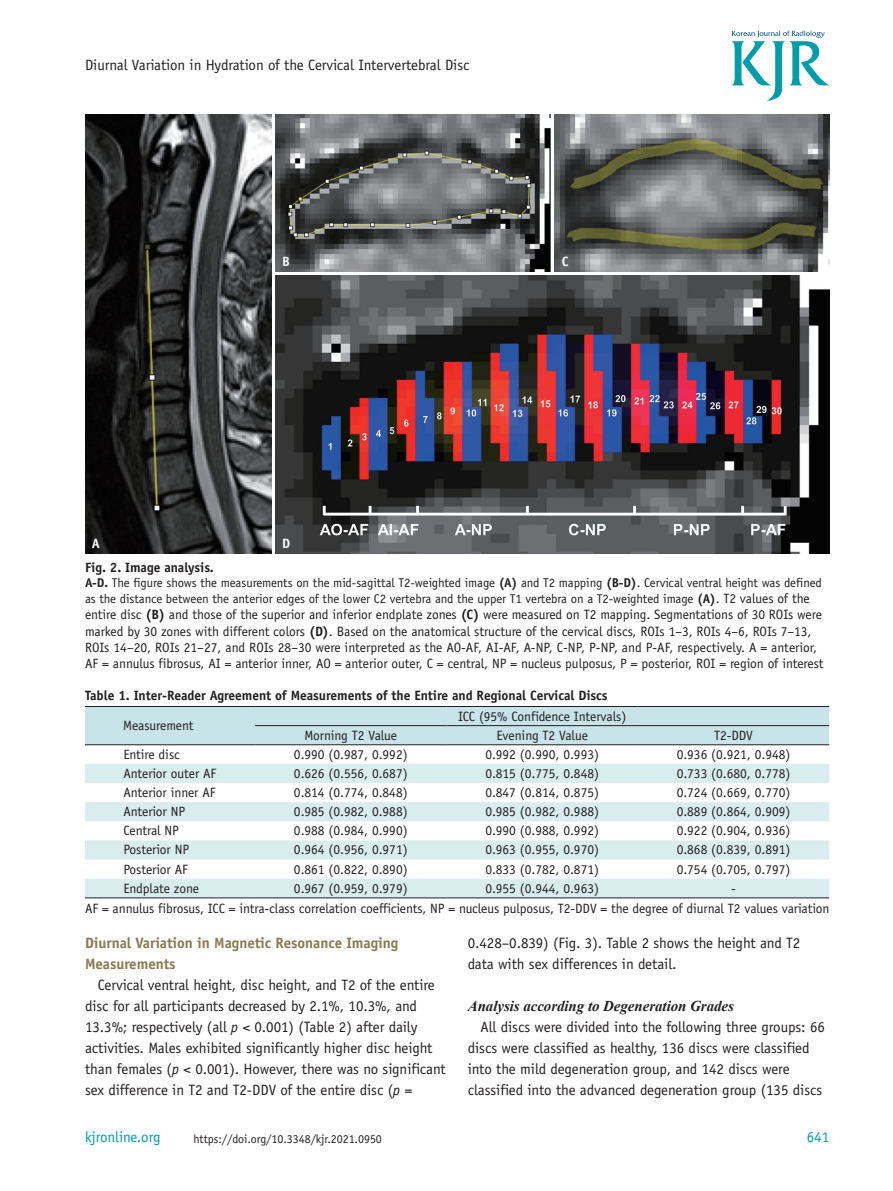
<style>
.page{position:relative;width:893px;height:1191px;background:#fff}
.page>*{position:absolute;margin:0;border:0;box-sizing:border-box;transform-origin:0 0}
.t1{font:15px/21px "Officina Sans Std";letter-spacing:-.005em;color:#231f20}
.t2{font:700 15px/21px "Officina Sans Std";letter-spacing:-.005em;color:#887a51}
.t3{font:italic 700 15px "Times New Roman";letter-spacing:-.005em;color:#231f20}
.t4{font:15px "Officina Sans Std";letter-spacing:-.005em;color:#009caa}
.t5{font:13.5px/16.2px "Officina Sans Std";letter-spacing:-.005em;color:#231f20}
.t6{font:700 13.5px "Officina Sans Std";letter-spacing:-.005em;color:#231f20}
.t7{font:700 13.5px "Officina Sans Std";color:#fff}
.t8{font:12.75px/15.6px "Officina Sans Std";letter-spacing:-.005em;color:#231f20}
.t9{font:12px "Officina Sans Std";letter-spacing:-.005em;color:#231f20}
.s1{font-weight:700}
.s2{font-size:13.5px}
.s3{font-style:italic}
</style>
<div class="page">
<svg style="left:732px;top:31px;width:97px;height:70px"></svg>
<div style="left:85px;top:707px;width:744px;height:37px;background:#c9e4e9"></div>
<svg style="left:85px;top:764px;width:744px;height:133px;fill:#d9edef"></svg>
<hr style="left:85px;top:897px;width:170px;height:1px;background:#231f20">
<hr style="left:255px;top:897px;width:191px;height:1px;background:#231f20">
<hr style="left:446px;top:897px;width:192px;height:1px;background:#231f20">
<hr style="left:638px;top:897px;width:191px;height:1px;background:#231f20">
<hr style="left:85px;top:706px;width:170px;height:1px;background:#231f20">
<hr style="left:85px;top:744px;width:170px;height:1px;background:#231f20">
<hr style="left:255px;top:706px;width:191px;height:1px;background:#231f20">
<hr style="left:446px;top:706px;width:192px;height:1px;background:#231f20">
<hr style="left:638px;top:706px;width:191px;height:1px;background:#231f20">
<hr style="left:255px;top:725px;width:191px;height:1px;background:#231f20">
<hr style="left:446px;top:725px;width:192px;height:1px;background:#231f20">
<hr style="left:638px;top:725px;width:191px;height:1px;background:#231f20">
<hr style="left:255px;top:744px;width:191px;height:1px;background:#231f20">
<hr style="left:446px;top:744px;width:192px;height:1px;background:#231f20">
<hr style="left:638px;top:744px;width:191px;height:1px;background:#231f20">
<img style="left:85px;top:115px;width:186px;height:438px">
<img style="left:276px;top:115px;width:274px;height:156px">
<img style="left:276px;top:275px;width:553px;height:278px">
<img style="left:554px;top:115px;width:275px;height:156px">
<p class="t1" style="left:85px;top:54px;width:386px">Diurnal Variation in Hydration of the Cervical Intervertebral Disc</p>
<p class="t7" style="left:282px;top:253px;width:9px">B</p>
<p class="t7" style="left:562px;top:253px;width:8px">C</p>
<p class="t7" style="left:92px;top:535px;width:10px">A</p>
<p class="t7" style="left:282px;top:535px;width:10px">D</p>
<p class="t6" style="left:85px;top:558px;width:130px">Fig. 2. Image analysis.</p>
<p class="t8" style="left:85px;top:575px;width:738px"><span class="s1">A-D.</span> The figure shows the measurements on the mid-sagittal T2-weighted image <span class="s1">(A)</span> and T2 mapping <span class="s1">(B-D)</span>. Cervical ventral height was defined as the distance between the anterior edges of the lower C2 vertebra and the upper T1 vertebra on a T2-weighted image <span class="s1">(A)</span>. <span class="s2">T2 values of the</span></p>
<p class="t5" style="left:85px;top:607px;width:740px">entire disc <span class="s1">(B)</span> and those of the superior and inferior endplate zones <span class="s1">(C)</span> were measured on T2 mapping. Segmentations of 30 ROIs were marked by 30 zones with different colors <span class="s1">(D)</span>. Based on the anatomical structure of the cervical discs, ROIs 1–3, ROIs 4–6, ROIs 7–13, ROIs 14–20, ROIs 21–27, and ROIs 28–30 were interpreted as the AO-AF, AI-AF, A-NP, C-NP, P-NP, and P-AF, respectively. A = anterior, AF = annulus fibrosus, AI = anterior inner, AO = anterior outer, C = central, NP = nucleus pulposus, P = posterior, ROI = region of interest</p>
<p class="t6" style="left:85px;top:687px;width:524px">Table 1. Inter-Reader Agreement of Measurements of the Entire and Regional Cervical Discs</p>
<p class="t5" style="left:123px;top:717px;width:72px">Measurement</p>
<p class="t5" style="left:458px;top:708px;width:170px">ICC (95% Confidence Intervals)</p>
<p class="t5" style="left:304px;top:727px;width:94px">Morning T2 Value</p>
<p class="t5" style="left:496px;top:727px;width:93px">Evening T2 Value</p>
<p class="t5" style="left:714px;top:727px;width:40px">T2-DDV</p>
<p class="t5" style="left:123px;top:746px;width:58px">Entire disc</p>
<p class="t5" style="left:294px;top:746px;width:115px">0.990 (0.987, 0.992)</p>
<p class="t5" style="left:485px;top:746px;width:115px">0.992 (0.990, 0.993)</p>
<p class="t5" style="left:677px;top:746px;width:115px">0.936 (0.921, 0.948)</p>
<p class="t5" style="left:123px;top:765px;width:94px">Anterior outer AF</p>
<p class="t5" style="left:294px;top:765px;width:115px">0.626 (0.556, 0.687)</p>
<p class="t5" style="left:485px;top:765px;width:115px">0.815 (0.775, 0.848)</p>
<p class="t5" style="left:677px;top:765px;width:115px">0.733 (0.680, 0.778)</p>
<p class="t5" style="left:123px;top:784px;width:94px">Anterior inner AF</p>
<p class="t5" style="left:294px;top:784px;width:115px">0.814 (0.774, 0.848)</p>
<p class="t5" style="left:485px;top:784px;width:115px">0.847 (0.814, 0.875)</p>
<p class="t5" style="left:677px;top:784px;width:115px">0.724 (0.669, 0.770)</p>
<p class="t5" style="left:123px;top:803px;width:63px">Anterior NP</p>
<p class="t5" style="left:294px;top:803px;width:115px">0.985 (0.982, 0.988)</p>
<p class="t5" style="left:485px;top:803px;width:115px">0.985 (0.982, 0.988)</p>
<p class="t5" style="left:677px;top:803px;width:115px">0.889 (0.864, 0.909)</p>
<p class="t5" style="left:123px;top:822px;width:57px">Central NP</p>
<p class="t5" style="left:294px;top:822px;width:115px">0.988 (0.984, 0.990)</p>
<p class="t5" style="left:485px;top:822px;width:115px">0.990 (0.988, 0.992)</p>
<p class="t5" style="left:677px;top:822px;width:115px">0.922 (0.904, 0.936)</p>
<p class="t5" style="left:123px;top:842px;width:67px">Posterior NP</p>
<p class="t5" style="left:294px;top:842px;width:115px">0.964 (0.956, 0.971)</p>
<p class="t5" style="left:485px;top:842px;width:115px">0.963 (0.955, 0.970)</p>
<p class="t5" style="left:677px;top:842px;width:115px">0.868 (0.839, 0.891)</p>
<p class="t5" style="left:123px;top:861px;width:66px">Posterior AF</p>
<p class="t5" style="left:294px;top:861px;width:115px">0.861 (0.822, 0.890)</p>
<p class="t5" style="left:485px;top:861px;width:115px">0.833 (0.782, 0.871)</p>
<p class="t5" style="left:677px;top:861px;width:115px">0.754 (0.705, 0.797)</p>
<p class="t5" style="left:123px;top:880px;width:77px">Endplate zone</p>
<p class="t5" style="left:294px;top:880px;width:115px">0.967 (0.959, 0.979)</p>
<p class="t5" style="left:485px;top:880px;width:115px">0.955 (0.944, 0.963)</p>
<p class="t5" style="left:85px;top:877px;width:746px;line-height:20.7px;text-indent:646px">-<br>AF = annulus fibrosus, ICC = intra-class correlation coefficients, NP = nucleus pulposus, T2-DDV = the degree of diurnal T2 values variation</p>
<p class="t2" style="left:85px;top:932px;width:315px">Diurnal Variation in Magnetic Resonance Imaging<br>Measurements</p>
<p class="t1" style="left:85px;top:974px;width:362px;text-indent:13px">Cervical ventral height, disc height, and T2 of the entire disc for all participants decreased by 2.1%, 10.3%, and 13.3%; respectively (all <span class="s3">p</span> &lt; 0.001) (Table 2) after daily activities. Males exhibited significantly higher disc height than females (<span class="s3">p</span> &lt; 0.001). However, there was no significant sex difference in T2 and T2-DDV of the entire disc (<span class="s3">p</span> =</p>
<p class="t4" style="left:85px;top:1128px;width:77px">kjronline.org</p>
<p class="t9" style="left:194px;top:1132px;width:190px">https://doi.org/10.3348/kjr.2021.0950</p>
<p class="t1" style="left:468px;top:932px;width:334px">0.428–0.839) (Fig. 3). Table 2 shows the height and T2 data with sex differences in detail.</p>
<p class="t3" style="left:468px;top:995px;width:268px">Analysis according to Degeneration Grades</p>
<p class="t1" style="left:468px;top:1016px;width:359px;text-indent:13px">All discs were divided into the following three groups: 66 discs were classified as healthy, 136 discs were classified into the mild degeneration group, and 142 discs were classified into the advanced degeneration group (135 discs</p>
<p class="t4" style="left:807px;top:1128px;width:24px">641</p>
</div>
